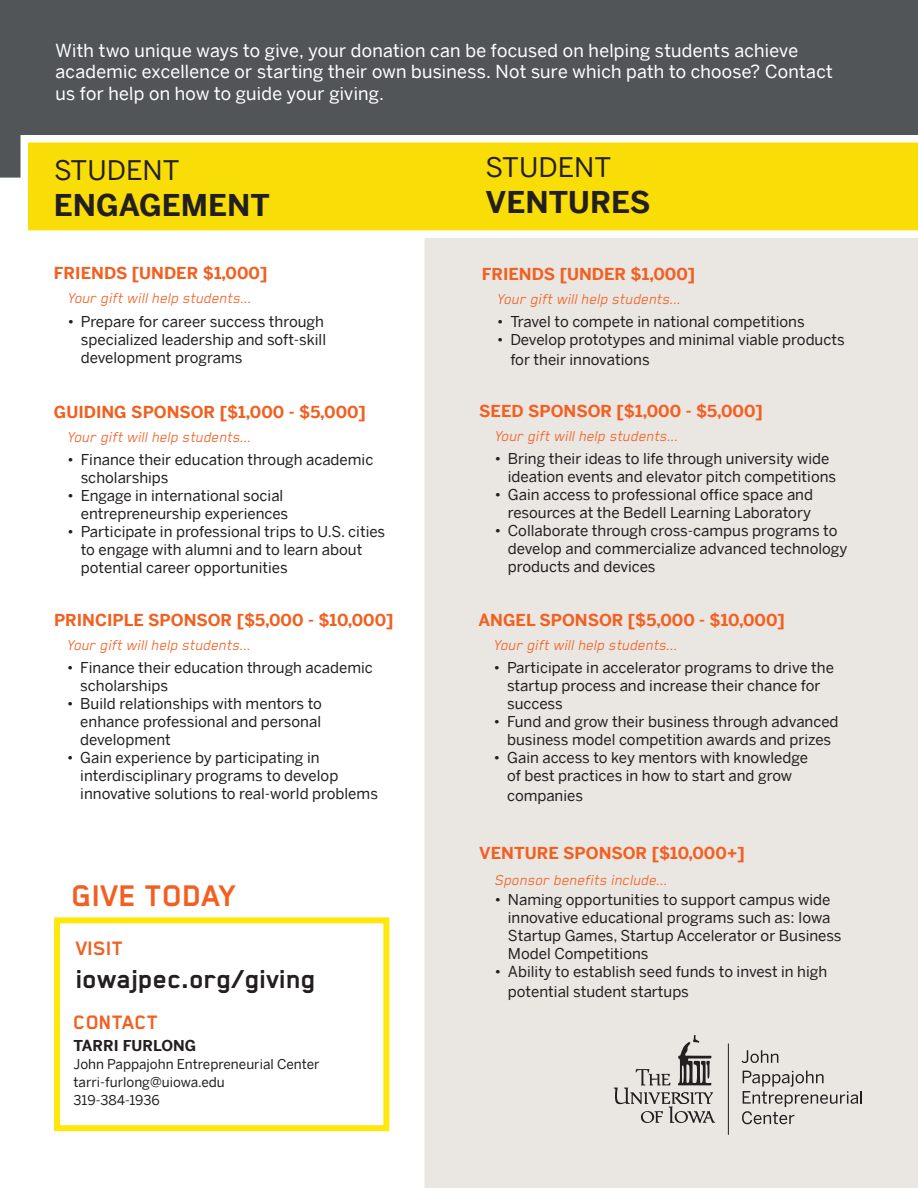
<style>
.page{position:relative;width:918px;height:1188px;background:#fff}
.page>*{position:absolute;margin:0;border:0;box-sizing:border-box;transform-origin:0 0}
.t1{font:700 34.5px "Blender CE";color:#f26021}
.t2{font:700 30px "Blender CE";color:#231f20}
.t3{font:700 30px "Benton Sans";color:#231f20}
.t4{font:27px "Benton Sans";color:#231f20}
.t5{font:700 22.5px "Blender CE";color:#f26021}
.t6{font:18px/21.6px "Benton Sans";color:#fff}
.t7{font:italic 16.5px "Blender CE";color:#f26021}
.t8{font:700 16.5px "Benton Sans";color:#f26021}
.t9{font:15px/18px "Benton Sans";color:#231f20}
.t10{font:700 15px "Benton Sans";color:#231f20}
.t11{font:13.5px/18px "Benton Sans";color:#231f20}
</style>
<div class="page">
<div style="left:424px;top:238px;width:494px;height:950px;background:#eae6e2"></div>
<div style="left:0;top:0;width:918px;height:178px;background:#525558"></div>
<svg style="left:614px;top:1036px;width:101px;height:87px;background:#c7c3c0"></svg>
<hr style="left:728px;top:1044px;width:1px;height:91px;background:#231f20">
<svg style="left:742px;top:1050px;width:36px;height:13px"></svg>
<svg style="left:742px;top:1071px;width:120px;height:53px;background:#ccc8c5"></svg>
<svg style="left:21px;top:135px;width:897px;height:96px;background:#f9e01e"></svg>
<div style="left:54px;top:917px;width:335px;height:214px;border:6px solid #ffe60c"></div>
<p class="t6" style="left:55px;top:39px;width:779px">With two unique ways to give, your donation can be focused on helping students achieve academic excellence or starting their own business. Not sure which path to choose? Contact us for help on how to guide your giving.</p>
<h3 class="t4" style="left:54px;top:154px;width:127px">STUDENT</h3>
<h2 class="t3" style="left:54px;top:187px;width:217px">ENGAGEMENT</h2>
<h3 class="t4" style="left:486px;top:151px;width:127px">STUDENT</h3>
<h2 class="t3" style="left:486px;top:184px;width:166px">VENTURES</h2>
<p class="t8" style="left:54px;top:263px;width:215px">FRIENDS [UNDER $1,000]</p>
<p class="t8" style="left:482px;top:264px;width:215px">FRIENDS [UNDER $1,000]</p>
<p class="t7" style="left:67px;top:289px;width:185px">Your gift will help students...</p>
<p class="t7" style="left:497px;top:290px;width:185px">Your gift will help students...</p>
<p class="t9" style="left:81px;top:312px;width:247px;text-indent:-14px">• Prepare for career success through specialized leadership and soft-skill development programs</p>
<p class="t9" style="left:497px;top:313px;width:309px">• Travel to compete in national competitions</p>
<p class="t9" style="left:510px;top:330px;width:336px;line-height:19.8px;text-indent:-14px">• Develop prototypes and minimal viable products for their innovations</p>
<p class="t8" style="left:54px;top:402px;width:313px">GUIDING SPONSOR [$1,000 - $5,000]</p>
<p class="t8" style="left:479px;top:401px;width:285px">SEED SPONSOR [$1,000 - $5,000]</p>
<p class="t7" style="left:67px;top:428px;width:185px">Your gift will help students...</p>
<p class="t7" style="left:494px;top:427px;width:185px">Your gift will help students...</p>
<p class="t9" style="left:81px;top:451px;width:294px;text-indent:-14px">• Finance their education through academic scholarships</p>
<p class="t9" style="left:81px;top:487px;width:209px;text-indent:-14px">• Engage in international social entrepreneurship experiences</p>
<p class="t9" style="left:81px;top:523px;width:306px;text-indent:-14px">• Participate in professional trips to U.S. cities to engage with alumni and to learn about potential career opportunities</p>
<p class="t9" style="left:508px;top:450px;width:330px;text-indent:-14px">• Bring their ideas to life through university wide ideation events and elevator pitch competitions</p>
<p class="t9" style="left:494px;top:486px;width:320px;text-align:right">• Gain access to professional office space and resources at the Bedell Learning Laboratory</p>
<p class="t9" style="left:508px;top:522px;width:341px;text-indent:-14px">• Collaborate through cross-campus programs to develop and commercialize advanced technology products and devices</p>
<p class="t8" style="left:54px;top:610px;width:341px">PRINCIPLE SPONSOR [$5,000 - $10,000]</p>
<p class="t8" style="left:479px;top:610px;width:308px">ANGEL SPONSOR [$5,000 - $10,000]</p>
<p class="t7" style="left:67px;top:636px;width:185px">Your gift will help students...</p>
<p class="t7" style="left:494px;top:636px;width:185px">Your gift will help students...</p>
<p class="t9" style="left:80px;top:659px;width:294px;text-indent:-14px">• Finance their education through academic scholarships</p>
<p class="t9" style="left:80px;top:695px;width:243px;text-align:justify;text-indent:-14px">• Build relationships with mentors to enhance professional and personal development</p>
<p class="t9" style="left:80px;top:749px;width:299px;text-indent:-14px">• Gain experience by participating in interdisciplinary programs to develop innovative solutions to real-world problems</p>
<p class="t9" style="left:507px;top:658px;width:328px;text-indent:-14px">• Participate in accelerator programs to drive the startup process and increase their chance for success</p>
<p class="t9" style="left:494px;top:712px;width:347px;text-align:center">• Fund and grow their business through advanced business model competition awards and prizes</p>
<p class="t9" style="left:494px;top:748px;width:316px;text-align:center">• Gain access to key mentors with knowledge of best practices in how to start and grow</p>
<p class="t9" style="left:507px;top:786px;width:77px">companies</p>
<p class="t8" style="left:479px;top:843px;width:267px">VENTURE SPONSOR [$10,000+]</p>
<h1 class="t1" style="left:72px;top:877px;width:167px">GIVE TODAY</h1>
<h3 class="t5" style="left:76px;top:936px;width:49px">VISIT</h3>
<h2 class="t2" style="left:76px;top:963px;width:241px">iowajpec.org/giving</h2>
<p class="t7" style="left:495px;top:871px;width:174px">Sponsor benefits include...</p>
<p class="t9" style="left:508px;top:891px;width:335px;text-indent:-14px">• Naming opportunities to support campus wide innovative educational programs such as: Iowa Startup Games, Startup Accelerator or Business Model Competitions</p>
<p class="t9" style="left:508px;top:962px;width:321px;line-height:19.8px;text-indent:-14px">• Ability to establish seed funds to invest in high potential student startups</p>
<h3 class="t5" style="left:74px;top:1010px;width:86px">CONTACT</h3>
<p class="t10" style="left:74px;top:1037px;width:124px">TARRI FURLONG</p>
<p class="t11" style="left:74px;top:1055px;width:248px">John Pappajohn Entrepreneurial Center tarri-furlong@uiowa.edu<br>319-384-1936</p>
</div>
